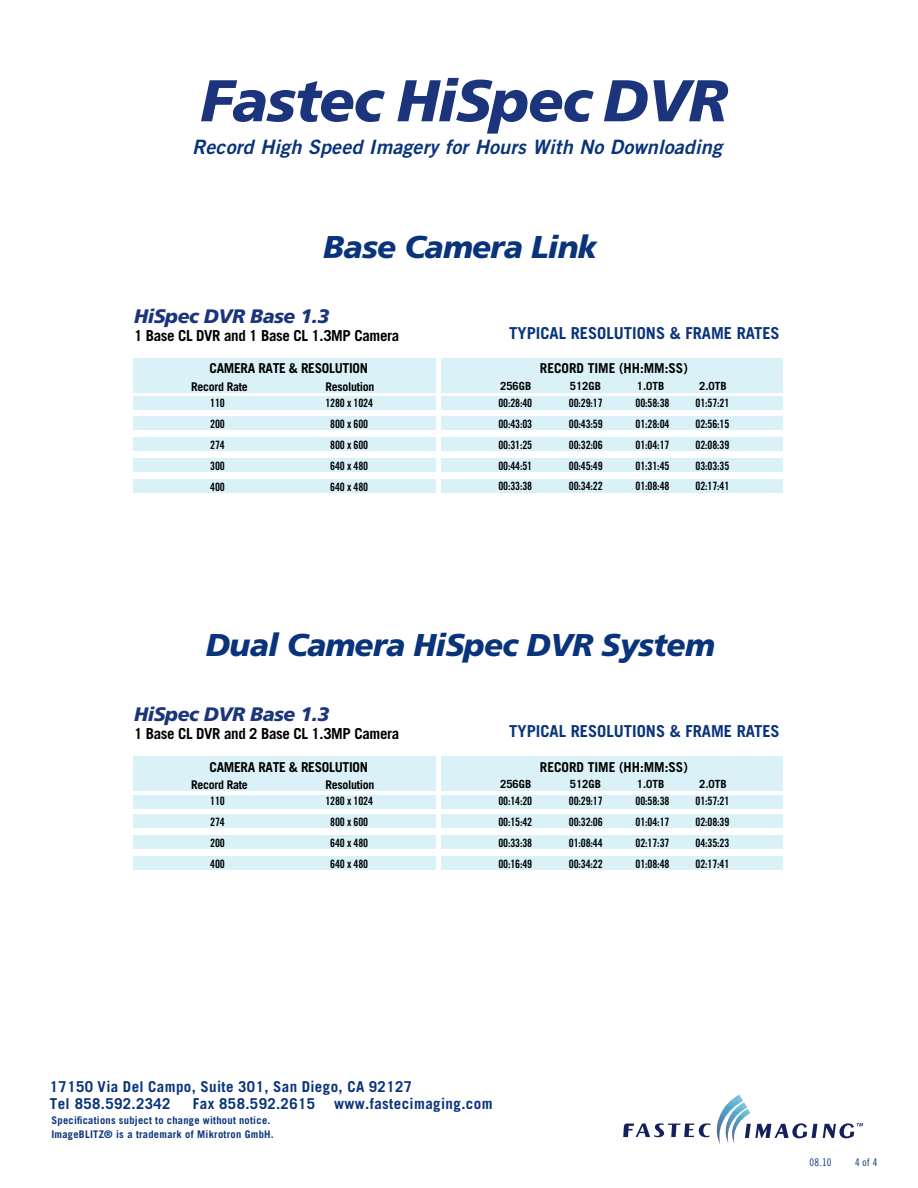
<style>
.page{position:relative;width:918px;height:1188px;background:#fff}
.page>*{position:absolute;margin:0;border:0;box-sizing:border-box;transform-origin:0 0}
.t1{font:italic 900 58.8px "Frutiger";letter-spacing:-.025em;color:#1b347b}
.t2{font:italic 900 31.5px "Frutiger";letter-spacing:-.025em;color:#09347b}
.t3{font:italic 19.8px "Trade Gothic Bold Two";letter-spacing:.01em;color:#09347b}
.t4{font:italic 900 19.5px "Frutiger";letter-spacing:-.025em;color:#1b347b}
.t5{font:700 16.5px "Trade Gothic";color:#09347b}
.t6{font:700 15.15px "Trade Gothic";letter-spacing:-.025em;color:#000}
.t7{font:700 15px/16.5px "Trade Gothic";letter-spacing:.025em;color:#09347b}
.t8{font:700 13.65px "Trade Gothic";letter-spacing:-.025em;color:#000}
.t9{font:700 13.65px "Trade Gothic";color:#000}
.t10{font:700 12px "Trade Gothic";letter-spacing:-.025em;color:#000}
.t11{font:11.55px/20.9px "Trade Gothic Bold Cond Twenty";letter-spacing:-.015em;color:#000;text-align:justify}
.t12{font:700 11.25px "Trade Gothic";color:#000}
.t13{font:700 10.5px/13.5px "Trade Gothic";letter-spacing:.025em;color:#09347b}
.t14{font:10.5px "Trade Gothic Cond Eighteen";color:#09347b}
</style>
<div class="page">
<div style="left:134px;top:416px;width:649px;height:14px;background:#d9f1f7"></div>
<div style="left:134px;top:397px;width:649px;height:13px;background:#d9f1f7"></div>
<div style="left:134px;top:437px;width:649px;height:14px;background:#d9f1f7"></div>
<div style="left:134px;top:358px;width:649px;height:34px;background:#d9f1f7"></div>
<div style="left:134px;top:458px;width:649px;height:13px;background:#d9f1f7"></div>
<div style="left:134px;top:479px;width:649px;height:13px;background:#d9f1f7"></div>
<div style="left:436px;top:356px;width:5px;height:150px;background:#fff"></div>
<div style="left:134px;top:814px;width:649px;height:14px;background:#d9f1f7"></div>
<div style="left:134px;top:795px;width:649px;height:13px;background:#d9f1f7"></div>
<div style="left:134px;top:835px;width:649px;height:14px;background:#d9f1f7"></div>
<div style="left:134px;top:756px;width:649px;height:35px;background:#d9f1f7"></div>
<div style="left:134px;top:856px;width:649px;height:14px;background:#d9f1f7"></div>
<div style="left:436px;top:754px;width:5px;height:129px;background:#fff"></div>
<svg style="left:823px;top:1123px;width:40px;height:15px"></svg>
<svg style="left:623px;top:1095px;width:194px;height:49px"></svg>
<h1 class="t1" style="left:201px;top:66px;width:528px">Fastec HiSpec DVR</h1>
<h3 class="t3" style="left:192px;top:135px;width:531px">Record High Speed Imagery for Hours With No Downloading</h3>
<h2 class="t2" style="left:323px;top:228px;width:275px">Base Camera Link</h2>
<h3 class="t4" style="left:134px;top:304px;width:197px">HiSpec DVR Base 1.3</h3>
<h3 class="t6" style="left:134px;top:326px;width:267px">1 Base CL DVR and 1 Base CL 1.3MP Camera</h3>
<p class="t8" style="left:210px;top:360px;width:160px">CAMERA RATE &amp; RESOLUTION</p>
<p class="t10" style="left:191px;top:379px;width:58px">Record Rate</p>
<p class="t10" style="left:326px;top:379px;width:50px">Resolution</p>
<p class="t11" style="left:210px;top:392px;width:16px">110<br>200<br>274<br>300<br>400</p>
<p class="t11" style="left:325px;top:392px;width:49px;text-align:center">1280 x 1024<br>800 x 600<br>800 x 600<br>640 x 480<br>640 x 480</p>
<h3 class="t5" style="left:509px;top:323px;width:272px">TYPICAL RESOLUTIONS &amp; FRAME RATES</h3>
<p class="t9" style="left:540px;top:360px;width:149px">RECORD TIME (HH:MM:SS)</p>
<p class="t12" style="left:500px;top:379px;width:33px">256GB</p>
<p class="t12" style="left:570px;top:379px;width:33px">512GB</p>
<p class="t12" style="left:637px;top:379px;width:29px">1.0TB</p>
<p class="t12" style="left:699px;top:379px;width:29px">2.0TB</p>
<p class="t11" style="left:498px;top:392px;width:35px">00:28:40<br>00:43:03<br>00:31:25<br>00:44:51<br>00:33:38</p>
<p class="t11" style="left:569px;top:392px;width:35px">00:29:17<br>00:43:59<br>00:32:06<br>00:45:49<br>00:34:22</p>
<p class="t11" style="left:636px;top:392px;width:35px">00:58:38<br>01:28:04<br>01:04:17<br>01:31:45<br>01:08:48</p>
<p class="t11" style="left:696px;top:392px;width:35px">01:57:21<br>02:56:15<br>02:08:39<br>03:03:35<br>02:17:41</p>
<h2 class="t2" style="left:206px;top:626px;width:511px">Dual Camera HiSpec DVR System</h2>
<h3 class="t4" style="left:134px;top:702px;width:197px">HiSpec DVR Base 1.3</h3>
<h3 class="t6" style="left:134px;top:724px;width:267px">1 Base CL DVR and 2 Base CL 1.3MP Camera</h3>
<p class="t8" style="left:210px;top:758px;width:160px">CAMERA RATE &amp; RESOLUTION</p>
<p class="t10" style="left:191px;top:777px;width:58px">Record Rate</p>
<p class="t10" style="left:326px;top:777px;width:50px">Resolution</p>
<p class="t11" style="left:210px;top:790px;width:16px">110<br>274<br>200<br>400</p>
<p class="t11" style="left:325px;top:790px;width:49px;text-align:center">1280 x 1024<br>800 x 600<br>640 x 480<br>640 x 480</p>
<h3 class="t5" style="left:509px;top:721px;width:272px">TYPICAL RESOLUTIONS &amp; FRAME RATES</h3>
<p class="t9" style="left:540px;top:758px;width:149px">RECORD TIME (HH:MM:SS)</p>
<p class="t12" style="left:500px;top:777px;width:33px">256GB</p>
<p class="t12" style="left:570px;top:777px;width:33px">512GB</p>
<p class="t12" style="left:637px;top:777px;width:29px">1.0TB</p>
<p class="t12" style="left:699px;top:777px;width:29px">2.0TB</p>
<p class="t11" style="left:498px;top:791px;width:35px">00:14:20<br>00:15:42<br>00:33:38<br>00:16:49</p>
<p class="t11" style="left:569px;top:791px;width:35px">00:29:17<br>00:32:06<br>01:08:44<br>00:34:22</p>
<p class="t11" style="left:636px;top:791px;width:35px">00:58:38<br>01:04:17<br>02:17:37<br>01:08:48</p>
<p class="t11" style="left:696px;top:791px;width:35px">01:57:21<br>02:08:39<br>04:35:23<br>02:17:41</p>
<p class="t7" style="left:50px;top:1079px;width:364px">17150 Via Del Campo, Suite 301, San Diego, CA 92127<br>Tel 858.592.2342</p>
<p class="t7" style="left:193px;top:1095px;width:124px">Fax 858.592.2615</p>
<p class="t7" style="left:334px;top:1095px;width:160px">www.fastecimaging.com</p>
<p class="t13" style="left:51px;top:1113px;width:224px">Specifications subject to change without notice.<br>ImageBLITZ® is a trademark of Mikrotron GmbH.</p>
<p class="t14" style="left:810px;top:1156px;width:24px">08.10</p>
<p class="t14" style="left:855px;top:1156px;width:24px">4 of 4</p>
</div>
